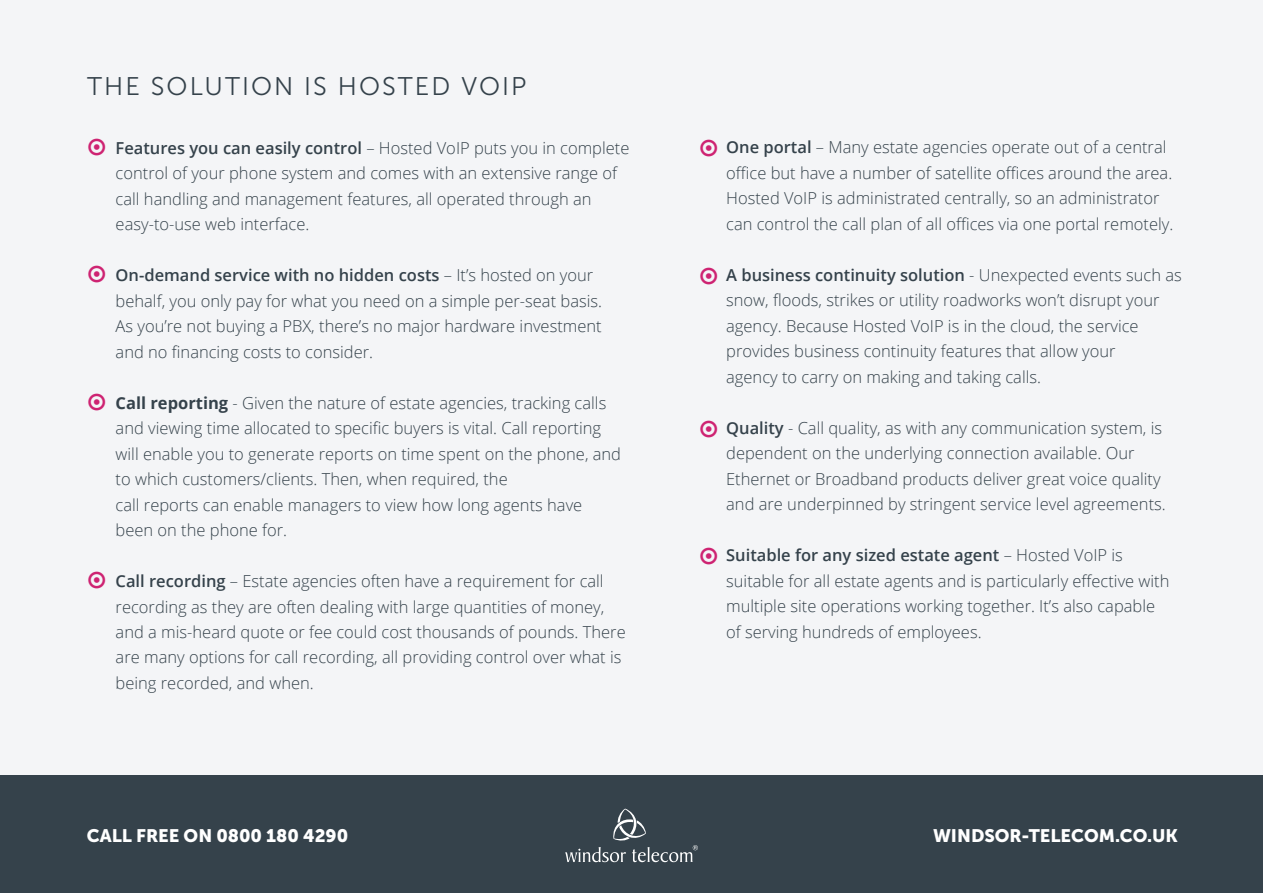
<style>
.page{position:relative;width:1263px;height:893px;background:#f4f5f7}
.page>*{position:absolute;margin:0;border:0;box-sizing:border-box;transform-origin:0 0}
.t1{font:25.5px "Museo Sans 300";letter-spacing:.08em;color:#35424b}
.t2{font:18px "Museo Sans 900";color:#fff}
.t3{font:300 16.5px/25.5px "Open Sans";color:#35424b}
.s1{font-weight:600}
.s2{font-weight:700}
</style>
<div class="page">
<div style="left:0;top:776px;width:1263px;height:117px;background:#35424b"></div>
<svg style="left:565px;top:809px;width:133px;height:53px"></svg>
<h1 class="t1" style="left:87px;top:73px;width:441px">THE SOLUTION IS HOSTED VOIP</h1>
<p class="t3" style="left:116px;top:134px;width:515px"><span class="s1">Features you can easily control</span> – Hosted VoIP puts you in complete control of your phone system and comes with an extensive range of call handling and management features, all operated through an easy-to-use web interface.</p>
<p class="t3" style="left:116px;top:262px;width:488px"><span class="s1">On-demand service with no hidden costs</span> – It’s hosted on your behalf, you only pay for what you need on a simple per-seat basis.<br>As you’re not buying a PBX, there’s no major hardware investment and no financing costs to consider.</p>
<p class="t3" style="left:116px;top:389px;width:507px"><span class="s2">Call reporting</span> - Given the nature of estate agencies, tracking calls and viewing time allocated to specific buyers is vital. Call reporting will enable you to generate reports on time spent on the phone, and to which customers/clients. Then, when required, the<br>call reports can enable managers to view how long agents have been on the phone for.</p>
<p class="t3" style="left:116px;top:568px;width:512px"><span class="s1">Call recording</span> – Estate agencies often have a requirement for call recording as they are often dealing with large quantities of money, and a mis-heard quote or fee could cost thousands of pounds. There are many options for call recording, all providing control over what is being recorded, and when.</p>
<p class="t3" style="left:726px;top:134px;width:449px"><span class="s1">One portal</span> – Many estate agencies operate out of a central office but have a number of satellite offices around the area.<br>Hosted VoIP is administrated centrally, so an administrator can control the call plan of all offices via one portal remotely.</p>
<p class="t3" style="left:726px;top:262px;width:457px"><span class="s1">A business continuity solution</span> - Unexpected events such as snow, floods, strikes or utility roadworks won’t disrupt your agency. Because Hosted VoIP is in the cloud, the service provides business continuity features that allow your<br>agency to carry on making and taking calls.</p>
<p class="t3" style="left:726px;top:415px;width:441px"><span class="s1">Quality</span> - Call quality, as with any communication system, is dependent on the underlying connection available. Our Ethernet or Broadband products deliver great voice quality and are underpinned by stringent service level agreements.</p>
<p class="t3" style="left:726px;top:542px;width:445px"><span class="s1">Suitable for any sized estate agent</span> – Hosted VoIP is suitable for all estate agents and is particularly effective with multiple site operations working together. It’s also capable of serving hundreds of employees.</p>
<p class="t2" style="left:87px;top:825px;width:263px">CALL FREE ON 0800 180 4290</p>
<p class="t2" style="left:933px;top:825px;width:246px">WINDSOR-TELECOM.CO.UK</p>
</div>
